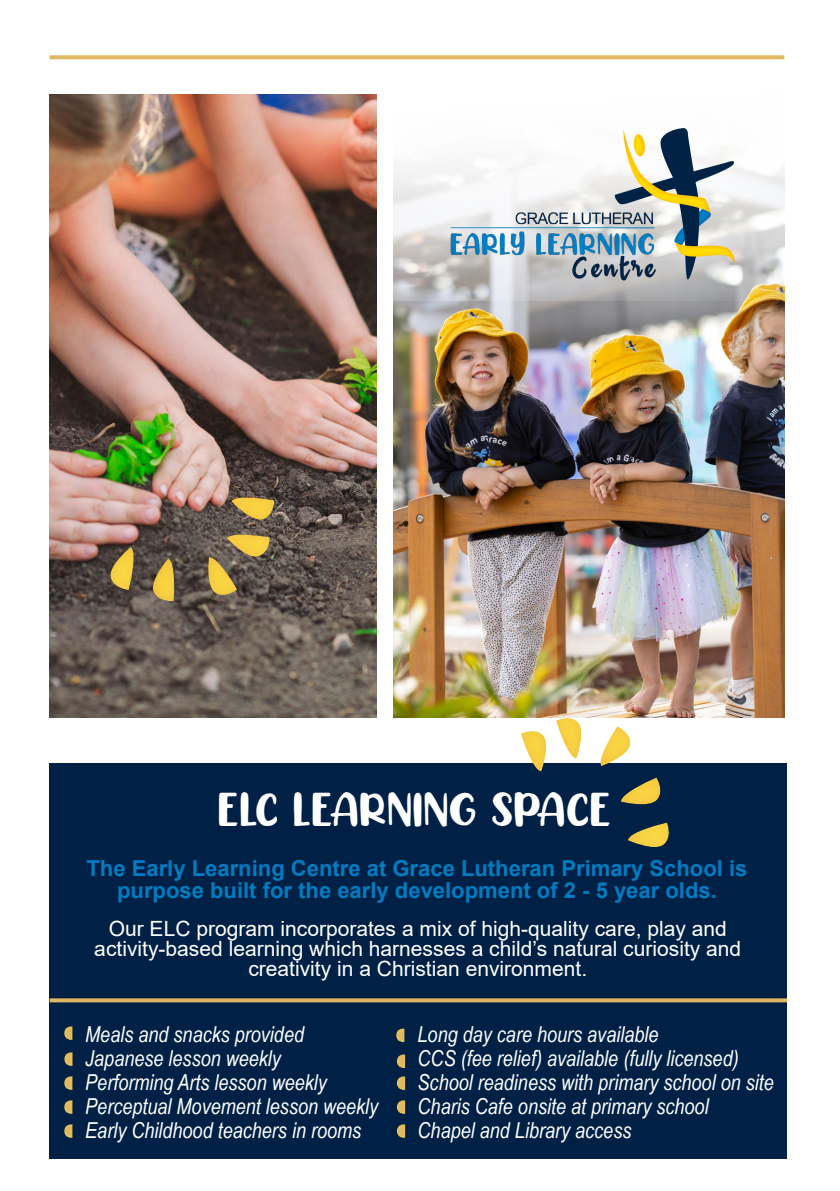
<style>
.page{position:relative;width:840px;height:1191px;background:#fff}
.page>*{position:absolute;margin:0;border:0;box-sizing:border-box;transform-origin:0 0}
.t1{font:38px "Lemon Friday";letter-spacing:.04em;color:#fff}
.t2{font:italic 22px/24px "Arial Narrow";color:#fff}
.t3{font:700 22px/22px "Arial";color:#007cc2;text-align:center}
.t4{font:21px/20px "Arial";color:#fff;text-align:center}
</style>
<div class="page">
<div style="left:50px;top:762px;width:736px;height:396px;background:#002145"></div>
<svg style="left:50px;top:55px;width:734px;height:4px;background:#e2bd6c"></svg>
<svg style="left:50px;top:998px;width:736px;height:4px;background:#cba95e"></svg>
<img style="left:50px;top:95px;width:326px;height:622px">
<img style="left:393px;top:301px;width:391px;height:416px">
<div style="left:396px;top:1025px;width:11px;height:18px;background:#ffdc01;opacity:.75"></div>
<svg style="left:396px;top:1054px;width:10px;height:14px"></svg>
<div style="left:396px;top:1073px;width:12px;height:18px;background:#ffdc01;opacity:.75"></div>
<div style="left:396px;top:1096px;width:12px;height:18px;background:#ffdc01;opacity:.75"></div>
<div style="left:396px;top:1120px;width:12px;height:18px;background:#ffdc01;opacity:.75"></div>
<div style="left:64px;top:1023px;width:11px;height:18px;background:#ffdc01;opacity:.75"></div>
<div style="left:64px;top:1048px;width:12px;height:18px;background:#ffdc01;opacity:.75"></div>
<div style="left:64px;top:1072px;width:11px;height:18px;background:#ffdc01;opacity:.75"></div>
<div style="left:64px;top:1096px;width:11px;height:18px;background:#ffdc01;opacity:.75"></div>
<div style="left:64px;top:1120px;width:11px;height:18px;background:#ffdc01;opacity:.75"></div>
<svg style="left:512px;top:715px;width:165px;height:132px"></svg>
<img style="left:101px;top:443px;width:190px;height:201px">
<svg style="left:393px;top:165px;width:391px;height:136px"></svg>
<img style="left:435px;top:128px;width:305px;height:158px">
<p class="t1" style="left:219px;top:779px;width:393px">ELC LEARNING SPACE</p>
<p class="t3" style="left:86px;top:858px;width:662px">The Early Learning Centre at Grace Lutheran Primary School is purpose built for the early development of 2 - 5 year olds.</p>
<p class="t4" style="left:94px;top:918px;width:648px">Our ELC program incorporates a mix of high-quality care, play and activity-based learning which harnesses a child’s natural curiosity and creativity in a Christian environment.</p>
<p class="t2" style="left:85px;top:1022px;width:243px">Meals and snacks provided<br>Japanese lesson weekly<br>Performing Arts lesson weekly</p>
<p class="t2" style="left:85px;top:1094px;width:294px">Perceptual Movement lesson weekly<br>Early Childhood teachers in rooms</p>
<p class="t2" style="left:417px;top:1022px;width:357px">Long day care hours available<br>CCS (fee relief) available (fully licensed)<br>School readiness with primary school on site Charis Cafe onsite at primary school</p>
<p class="t2" style="left:417px;top:1118px;width:215px">Chapel and Library access</p>
</div>
